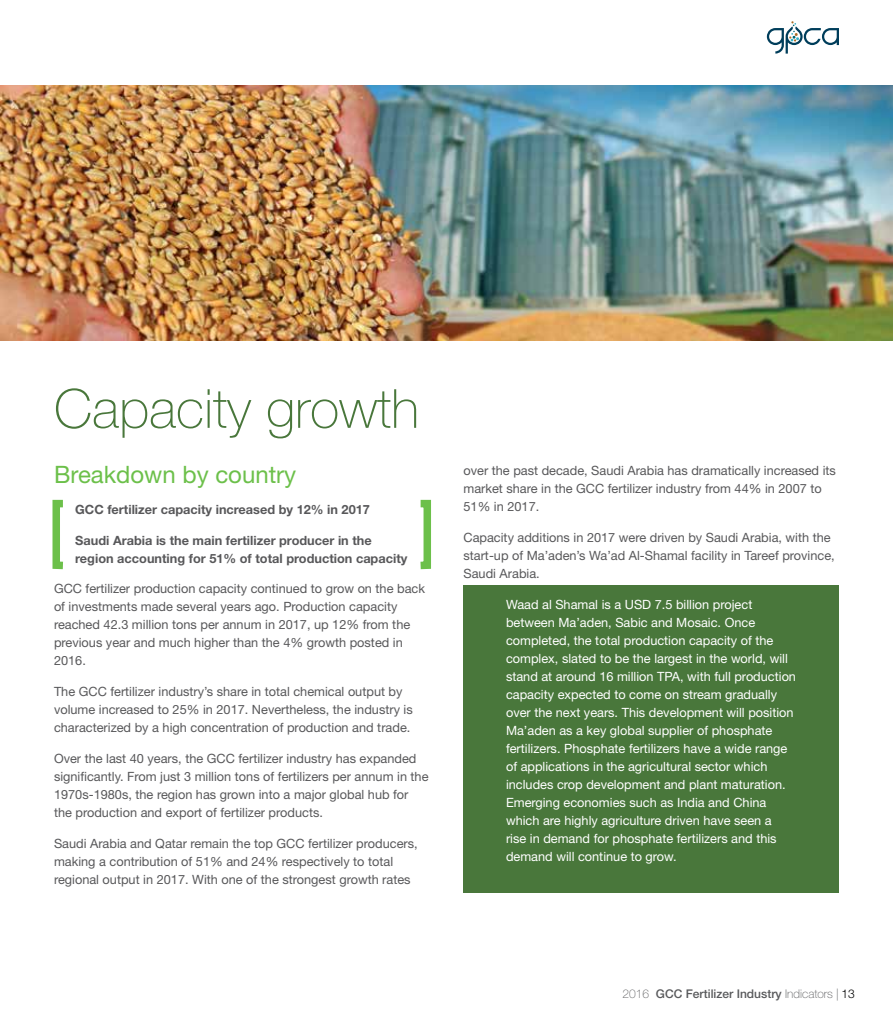
<style>
.page{position:relative;width:893px;height:1021px;background:#fff}
.page>*{position:absolute;margin:0;border:0;box-sizing:border-box;transform-origin:0 0}
.t1{font:100 54px "Helvetica Neue LT Std";color:#49773b}
.t2{font:24px "Helvetica Neue LT Std";color:#6cc04a}
.t3{font:12.75px/18px "Helvetica Neue LT Std";color:#58585a}
.t4{font:12.75px/18px "Helvetica Neue LT Std";color:#fff}
.t5{font:700 12.75px/18px "Helvetica Neue LT Std";color:#58585a}
.t6{font:500 12px "Helvetica Neue LT Std";color:#58595b}
.s1{font-weight:100}
.s2{font-weight:300;color:#000}
</style>
<div class="page">
<div style="left:463px;top:585px;width:376px;height:307px;background:#49773b"></div>
<img style="left:0;top:85px;width:893px;height:255px">
<div style="left:417px;top:500px;width:14px;height:69px;border:8px solid #6cc04a"></div>
<div style="left:52px;top:500px;width:15px;height:69px;border:8px solid #6cc04a"></div>
<svg style="left:767px;top:21px;width:72px;height:33px"></svg>
<h1 class="t1" style="left:54px;top:378px;width:367px">Capacity growth</h1>
<h2 class="t2" style="left:54px;top:460px;width:244px">Breakdown by country</h2>
<p class="t5" style="left:75px;top:500px;width:296px">GCC fertilizer capacity increased by 12% in 2017</p>
<p class="t5" style="left:75px;top:530px;width:334px">Saudi Arabia is the main fertilizer producer in the region accounting for 51% of total production capacity</p>
<p class="t3" style="left:54px;top:579px;width:372px">GCC fertilizer production capacity continued to grow on the back of investments made several years ago. Production capacity reached 42.3 million tons per annum in 2017, up 12% from the previous year and much higher than the 4% growth posted in 2016.</p>
<p class="t3" style="left:54px;top:682px;width:360px">The GCC fertilizer industry’s share in total chemical output by volume increased to 25% in 2017. Nevertheless, the industry is characterized by a high concentration of production and trade.</p>
<p class="t3" style="left:54px;top:749px;width:376px">Over the last 40 years, the GCC fertilizer industry has expanded significantly. From just 3 million tons of fertilizers per annum in the 1970s-1980s, the region has grown into a major global hub for the production and export of fertilizer products.</p>
<p class="t3" style="left:54px;top:834px;width:365px">Saudi Arabia and Qatar remain the top GCC fertilizer producers, making a contribution of 51% and 24% respectively to total regional output in 2017. With one of the strongest growth rates</p>
<p class="t3" style="left:463px;top:461px;width:374px">over the past decade, Saudi Arabia has dramatically increased its market share in the GCC fertilizer industry from 44% in 2007 to<br>51% in 2017.</p>
<p class="t3" style="left:463px;top:528px;width:373px">Capacity additions in 2017 were driven by Saudi Arabia, with the start-up of Ma’aden’s Wa’ad Al-Shamal facility in Tareef province,<br>Saudi Arabia.</p>
<p class="t4" style="left:506px;top:595px;width:292px">Waad al Shamal is a USD 7.5 billion project between Ma’aden, Sabic and Mosaic. Once completed, the total production capacity of the complex, slated to be the largest in the world, will stand at around 16 million TPA, with full production capacity expected to come on stream gradually over the next years. This development will position Ma’aden as a key global supplier of phosphate fertilizers. Phosphate fertilizers have a wide range of applications in the agricultural sector which includes crop development and plant maturation.<br>Emerging economies such as India and China which are highly agriculture driven have seen a<br>rise in demand for phosphate fertilizers and this demand will continue to grow.</p>
<p class="t6" style="left:623px;top:986px;width:234px"><span class="s1">2016</span> GCC Fertilizer Industry <span class="s1">Indicators |</span> <span class="s2">13</span></p>
</div>
